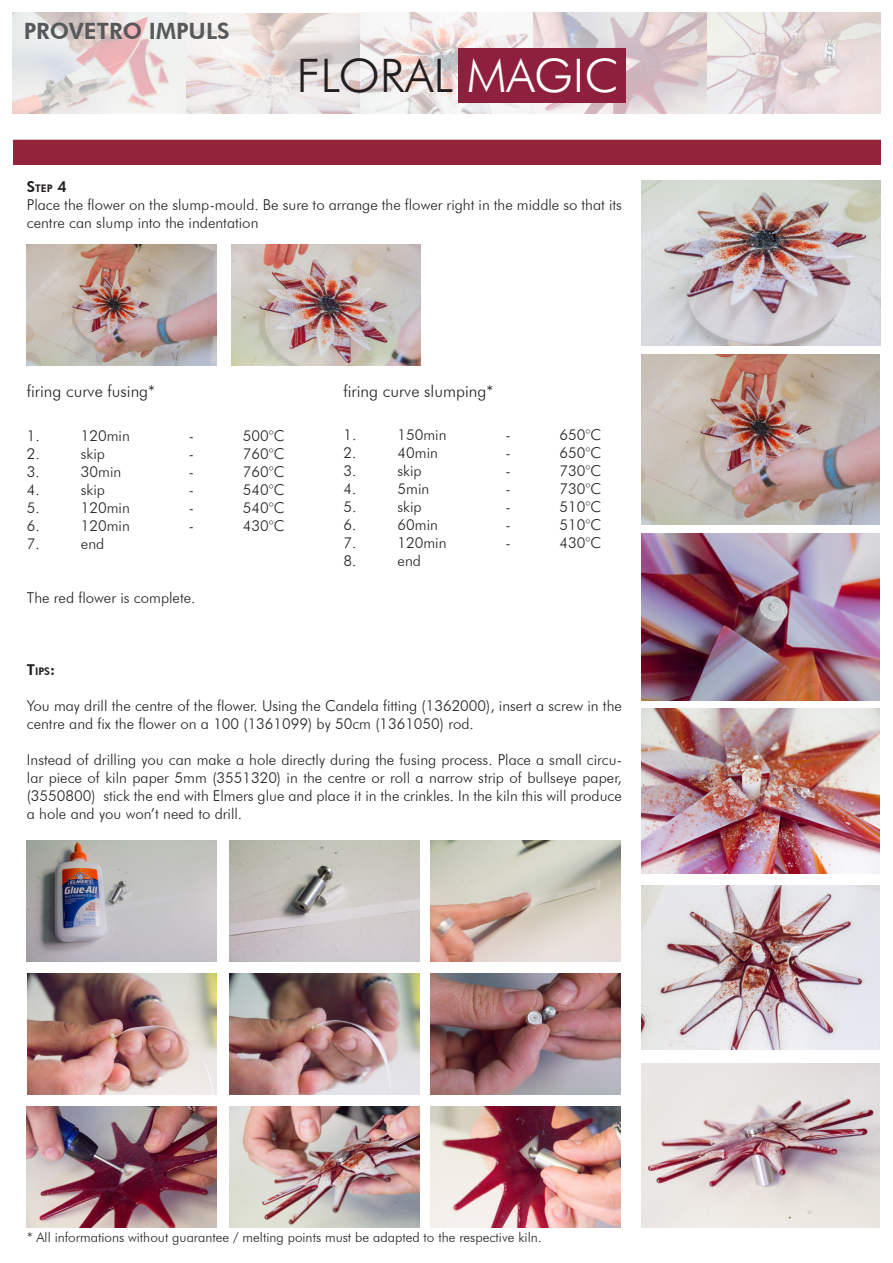
<style>
.page{position:relative;width:893px;height:1263px;background:#fff}
.page>*{position:absolute;margin:0;border:0;box-sizing:border-box;transform-origin:0 0}
.t1{font:300 46.2px "Futura BT";color:#231f20}
.t2{font:800 22.5px "Futura BT";color:#57585a}
.t3{font:300 16.5px "Futura BT";color:#231f20}
.t4{font:300 15px/18px "Futura BT";color:#231f20}
.t5{font:300 13.5px "Futura BT";color:#231f20}
.t6{font:800 10.5px "Futura BT";color:#231f20}
.s1{color:#fff}
.s2{font-size:15px}
</style>
<div class="page">
<div style="left:13px;top:139px;width:867px;height:25px;background:#932339"></div>
<img style="left:27px;top:244px;width:190px;height:121px">
<img style="left:231px;top:244px;width:190px;height:121px">
<img style="left:641px;top:180px;width:239px;height:166px">
<img style="left:641px;top:355px;width:238px;height:169px">
<img style="left:641px;top:1063px;width:238px;height:165px">
<img style="left:641px;top:885px;width:238px;height:165px">
<img style="left:641px;top:709px;width:238px;height:165px">
<img style="left:641px;top:533px;width:238px;height:168px">
<img style="left:27px;top:840px;width:189px;height:121px">
<img style="left:229px;top:840px;width:190px;height:121px">
<img style="left:430px;top:840px;width:190px;height:121px">
<img style="left:27px;top:974px;width:190px;height:120px">
<img style="left:229px;top:974px;width:190px;height:120px">
<img style="left:431px;top:974px;width:189px;height:120px">
<img style="left:27px;top:1107px;width:189px;height:120px">
<img style="left:229px;top:1107px;width:190px;height:120px">
<img style="left:430px;top:1107px;width:190px;height:120px">
<svg style="left:12px;top:12px;width:869px;height:102px"></svg>
<div style="left:458px;top:49px;width:167px;height:54px;background:#8e203e"></div>
<p class="t2" style="left:24px;top:18px;width:207px">PROVETRO IMPULS</p>
<p class="t1" style="left:297px;top:48px;width:323px">FLORAL <span class="s1">MAGIC</span></p>
<p class="t6" style="left:27px;top:182px;width:41px"><span class="s2">S</span>tep <span class="s2">4</span></p>
<p class="t4" style="left:27px;top:196px;width:596px">Place the flower on the slump-mould. Be sure to arrange the flower right in the middle so that its centre can slump into the indentation</p>
<p class="t3" style="left:27px;top:381px;width:130px">firing curve fusing*</p>
<p class="t4" style="left:27px;top:426px;width:14px">1.</p>
<p class="t4" style="left:81px;top:426px;width:51px">120min</p>
<p class="t4" style="left:189px;top:426px;width:7px">-</p>
<p class="t4" style="left:243px;top:426px;width:43px">500°C</p>
<p class="t4" style="left:27px;top:444px;width:14px">2.</p>
<p class="t4" style="left:81px;top:444px;width:26px">skip</p>
<p class="t4" style="left:189px;top:444px;width:7px">-</p>
<p class="t4" style="left:243px;top:444px;width:43px">760°C</p>
<p class="t4" style="left:27px;top:462px;width:14px">3.</p>
<p class="t4" style="left:81px;top:462px;width:42px">30min</p>
<p class="t4" style="left:189px;top:462px;width:7px">-</p>
<p class="t4" style="left:243px;top:462px;width:43px">760°C</p>
<p class="t4" style="left:27px;top:480px;width:14px">4.</p>
<p class="t4" style="left:81px;top:480px;width:26px">skip</p>
<p class="t4" style="left:189px;top:480px;width:7px">-</p>
<p class="t4" style="left:243px;top:480px;width:43px">540°C</p>
<p class="t4" style="left:27px;top:498px;width:14px">5.</p>
<p class="t4" style="left:81px;top:498px;width:51px">120min</p>
<p class="t4" style="left:189px;top:498px;width:7px">-</p>
<p class="t4" style="left:243px;top:498px;width:43px">540°C</p>
<p class="t4" style="left:27px;top:516px;width:14px">6.</p>
<p class="t4" style="left:81px;top:516px;width:51px">120min</p>
<p class="t4" style="left:189px;top:516px;width:7px">-</p>
<p class="t4" style="left:243px;top:516px;width:43px">430°C</p>
<p class="t4" style="left:27px;top:534px;width:14px">7.</p>
<p class="t4" style="left:81px;top:534px;width:25px">end</p>
<p class="t4" style="left:27px;top:588px;width:170px">The red flower is complete.</p>
<p class="t3" style="left:344px;top:381px;width:151px">firing curve slumping*</p>
<p class="t4" style="left:344px;top:426px;width:14px">1.</p>
<p class="t4" style="left:398px;top:426px;width:51px">150min</p>
<p class="t4" style="left:506px;top:426px;width:7px">-</p>
<p class="t4" style="left:560px;top:426px;width:43px">650°C</p>
<p class="t4" style="left:344px;top:444px;width:14px">2.</p>
<p class="t4" style="left:398px;top:444px;width:42px">40min</p>
<p class="t4" style="left:506px;top:444px;width:7px">-</p>
<p class="t4" style="left:560px;top:444px;width:43px">650°C</p>
<p class="t4" style="left:344px;top:462px;width:14px">3.</p>
<p class="t4" style="left:398px;top:462px;width:26px">skip</p>
<p class="t4" style="left:506px;top:462px;width:7px">-</p>
<p class="t4" style="left:560px;top:462px;width:43px">730°C</p>
<p class="t4" style="left:344px;top:480px;width:14px">4.</p>
<p class="t4" style="left:398px;top:480px;width:33px">5min</p>
<p class="t4" style="left:506px;top:480px;width:7px">-</p>
<p class="t4" style="left:560px;top:480px;width:43px">730°C</p>
<p class="t4" style="left:344px;top:498px;width:14px">5.</p>
<p class="t4" style="left:398px;top:498px;width:26px">skip</p>
<p class="t4" style="left:506px;top:498px;width:7px">-</p>
<p class="t4" style="left:560px;top:498px;width:43px">510°C</p>
<p class="t4" style="left:344px;top:516px;width:14px">6.</p>
<p class="t4" style="left:398px;top:516px;width:42px">60min</p>
<p class="t4" style="left:506px;top:516px;width:7px">-</p>
<p class="t4" style="left:560px;top:516px;width:43px">510°C</p>
<p class="t4" style="left:344px;top:534px;width:14px">7.</p>
<p class="t4" style="left:398px;top:534px;width:51px">120min</p>
<p class="t4" style="left:506px;top:534px;width:7px">-</p>
<p class="t4" style="left:560px;top:534px;width:43px">430°C</p>
<p class="t4" style="left:344px;top:552px;width:14px">8.</p>
<p class="t4" style="left:398px;top:552px;width:25px">end</p>
<p class="t6" style="left:27px;top:664px;width:30px"><span class="s2">T</span>ips<span class="s2">:</span></p>
<p class="t4" style="left:27px;top:696px;width:597px">You may drill the centre of the flower. Using the Candela fitting (1362000), insert a screw in the centre and fix the flower on a 100 (1361099) by 50cm (1361050) rod.</p>
<p class="t4" style="left:27px;top:750px;width:597px;text-align:justify">Instead of drilling you can make a hole directly during the fusing process. Place a small circu&shy;lar piece of kiln paper 5mm (3551320) in the centre or roll a narrow strip of bullseye paper, (3550800) stick the end with Elmers glue and place it in the crinkles. In the kiln this will produce a hole and you won’t need to drill.</p>
<p class="t5" style="left:27px;top:1229px;width:516px">* All informations without guarantee / melting points must be adapted to the respective kiln.</p>
</div>
